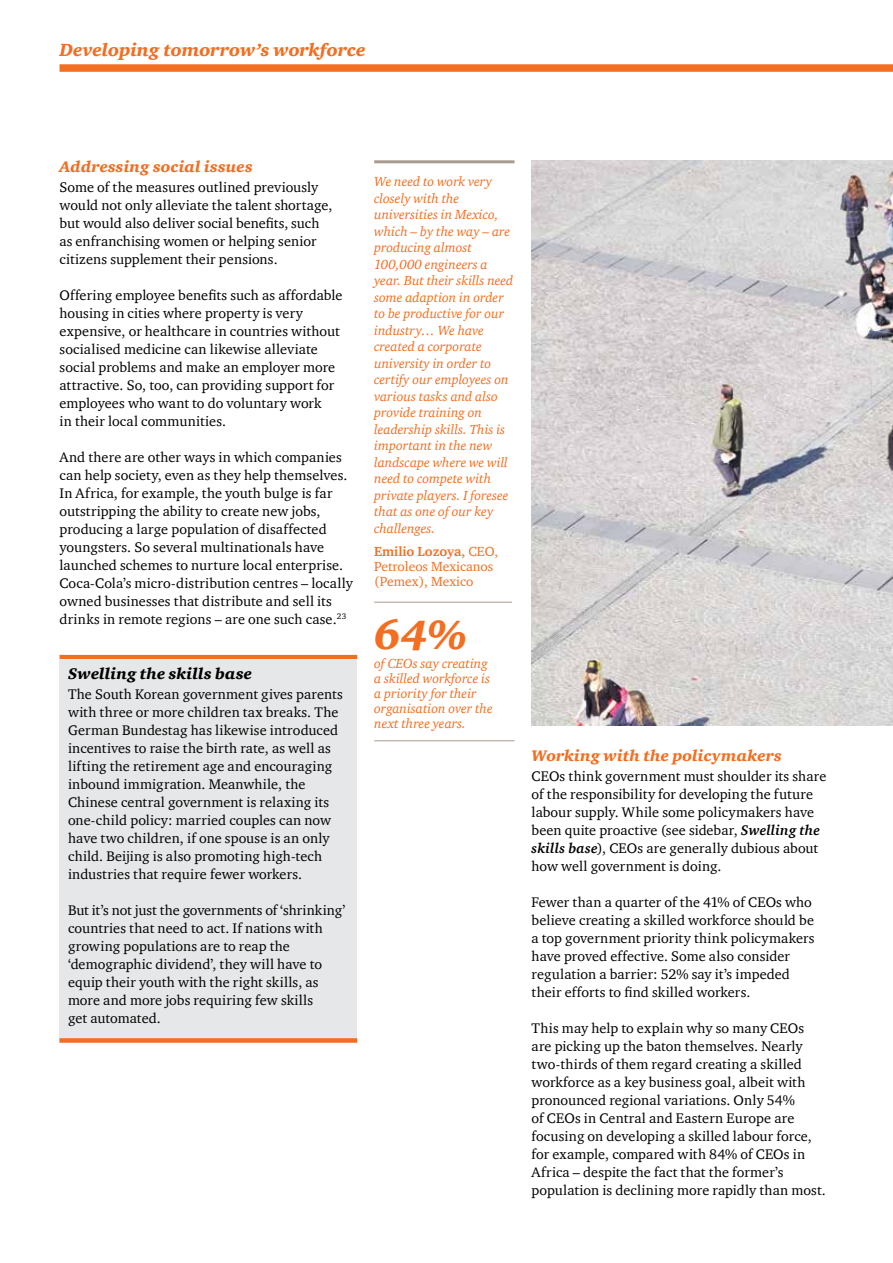
<style>
.page{position:relative;width:893px;height:1263px;background:#fff}
.page>*{position:absolute;margin:0;border:0;box-sizing:border-box;transform-origin:0 0}
.t1{font:italic 900 42px "ITC Charter Com";color:#f36e21}
.t2{font:italic 900 18px "ITC Charter Com";letter-spacing:-.005em;color:#f36e21}
.t3{font:italic 900 15.75px "ITC Charter Com";letter-spacing:.01em;color:#f36e21}
.t4{font:italic 900 15.75px "ITC Charter Com";letter-spacing:.01em;color:#000}
.t5{font:14.25px/18px "ITC Charter Com";letter-spacing:.01em;color:#000}
.t6{font:italic 13.5px/16.5px "ITC Charter Com";color:#f36e21}
.t7{font:13.5px/15px "ITC Charter Com";color:#f36e21}
.s1{font-weight:700}
.s2{font-weight:700;font-style:italic}
</style>
<div class="page">
<img style="left:531px;top:160px;width:362px;height:565px">
<hr style="left:60px;top:655px;width:297px;height:4px;background:#f36e21">
<div style="left:60px;top:659px;width:297px;height:384px;background:#e6e7e8"></div>
<div style="left:60px;top:1038px;width:297px;height:5px;background:#f36e21"></div>
<div style="left:60px;top:64px;width:833px;height:8px;background:#f36e21"></div>
<hr style="left:374px;top:602px;width:138px;height:1px;background:#a89b91">
<hr style="left:374px;top:160px;width:140px;height:3px;background:#a89b91">
<hr style="left:374px;top:740px;width:140px;height:1px;background:#a89b91">
<p class="t2" style="left:60px;top:39px;width:307px">Developing tomorrow’s workforce</p>
<p class="t3" style="left:60px;top:157px;width:195px">Addressing social issues</p>
<p class="t5" style="left:60px;top:177px;width:275px">Some of the measures outlined previously would not only alleviate the talent shortage, but would also deliver social benefits, such as enfranchising women or helping senior citizens supplement their pensions.</p>
<p class="t5" style="left:60px;top:285px;width:284px">Offering employee benefits such as affordable housing in cities where property is very expensive, or healthcare in countries without socialised medicine can likewise alleviate social problems and make an employer more attractive. So, too, can providing support for employees who want to do voluntary work<br>in their local communities.</p>
<p class="t5" style="left:60px;top:447px;width:295px">And there are other ways in which companies can help society, even as they help themselves.<br>In Africa, for example, the youth bulge is far outstripping the ability to create new jobs, producing a large population of disaffected youngsters. So several multinationals have launched schemes to nurture local enterprise.<br>Coca-Cola’s micro-distribution centres – locally owned businesses that distribute and sell its drinks in remote regions – are one such case.<sup>23</sup></p>
<p class="t4" style="left:68px;top:664px;width:186px">Swelling the skills base</p>
<p class="t5" style="left:68px;top:685px;width:276px">The South Korean government gives parents with three or more children tax breaks. The German Bundestag has likewise introduced incentives to raise the birth rate, as well as lifting the retirement age and encouraging inbound immigration. Meanwhile, the Chinese central government is relaxing its one-child policy: married couples can now have two children, if one spouse is an only child. Beijing is also promoting high-tech industries that require fewer workers.</p>
<p class="t5" style="left:68px;top:901px;width:279px">But it’s not just the governments of ‘shrinking’ countries that need to act. If nations with growing populations are to reap the ‘demographic dividend’, they will have to equip their youth with the right skills, as more and more jobs requiring few skills<br>get automated.</p>
<p class="t6" style="left:374px;top:173px;width:141px">We need to work very closely with the universities in Mexico, which – by the way – are producing almost<br>100,000 engineers a year. But their skills need some adaption in order to be productive for our industry… We have created a corporate university in order to certify our employees on various tasks and also provide training on leadership skills. This is important in the new landscape where we will need to compete with private players. I foresee that as one of our key challenges.</p>
<p class="t7" style="left:374px;top:544px;width:126px"><span class="s1">Emilio Lozoya,</span> CEO,<br>Petroleos Mexicanos (Pemex), Mexico</p>
<h1 class="t1" style="left:374px;top:608px;width:95px">64%</h1>
<p class="t6" style="left:374px;top:656px;width:120px;line-height:15px">of CEOs say creating a skilled workforce is a priority for their organisation over the next three years.</p>
<p class="t3" style="left:531px;top:746px;width:252px">Working with the policymakers</p>
<p class="t5" style="left:531px;top:766px;width:296px">CEOs think government must shoulder its share of the responsibility for developing the future labour supply. While some policymakers have been quite proactive (see sidebar, <span class="s2">Swelling the skills base</span>), CEOs are generally dubious about how well government is doing.</p>
<p class="t5" style="left:531px;top:892px;width:285px">Fewer than a quarter of the 41% of CEOs who believe creating a skilled workforce should be a top government priority think policymakers have proved effective. Some also consider regulation a barrier: 52% say it’s impeded their efforts to find skilled workers.</p>
<p class="t5" style="left:531px;top:1018px;width:296px">This may help to explain why so many CEOs are picking up the baton themselves. Nearly two-thirds of them regard creating a skilled workforce as a key business goal, albeit with pronounced regional variations. Only 54%<br>of CEOs in Central and Eastern Europe are focusing on developing a skilled labour force, for example, compared with 84% of CEOs in Africa – despite the fact that the former’s population is declining more rapidly than most.</p>
</div>
